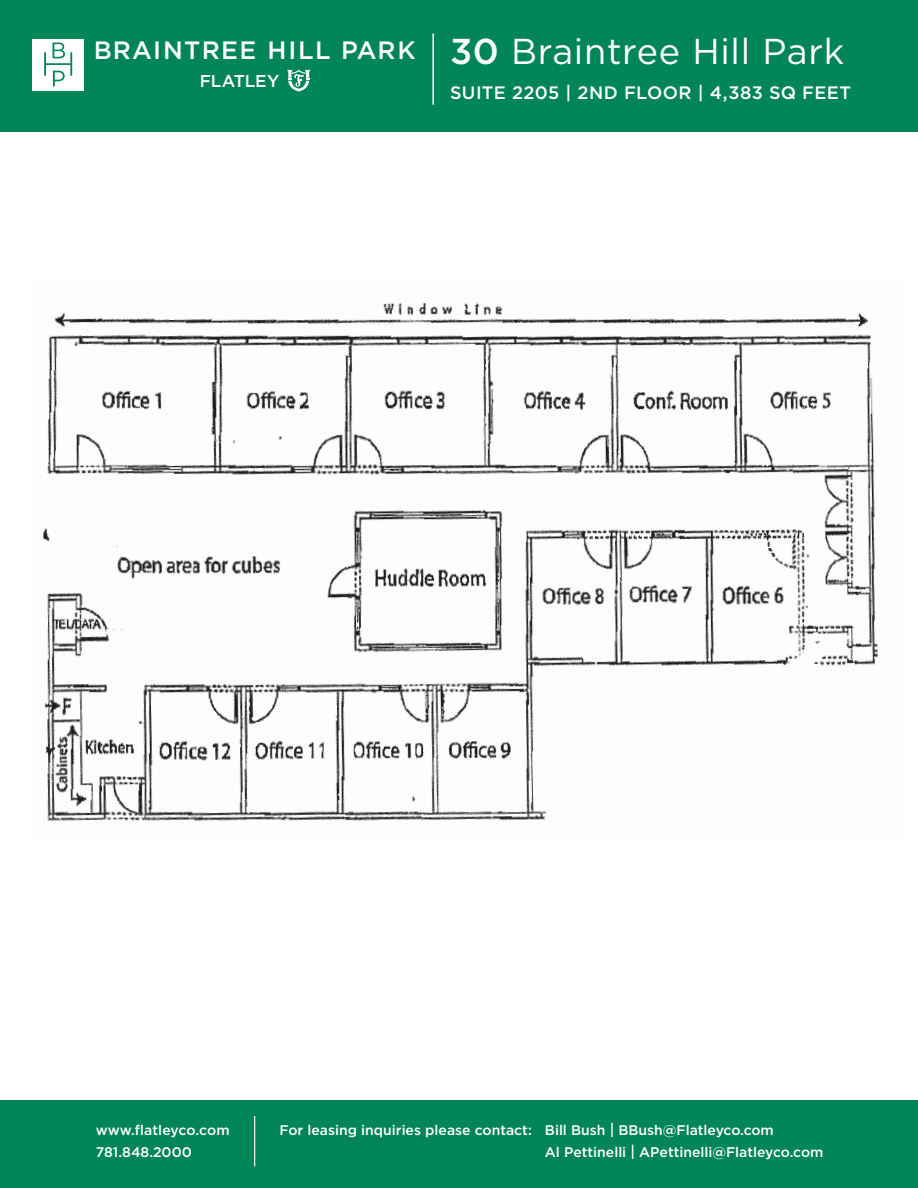
<style>
.page{position:relative;width:918px;height:1188px;background:#fff}
.page>*{position:absolute;margin:0;border:0;box-sizing:border-box;transform-origin:0 0}
.t1{font:36px "Gotham";letter-spacing:.02em;color:#fff}
.t2{font:500 25.05px "Gotham";letter-spacing:.05em;color:#fff}
.t3{font:500 18px "Gotham";letter-spacing:.02em;color:#fff}
.t4{font:500 17.1px "Gotham";letter-spacing:-.005em;color:#fff}
.t5{font:500 13.95px/22.5px "Gotham";color:#fff}
.s1{font-weight:500}
.s2{font-size:15.3px}
</style>
<div class="page">
<div style="left:0;top:0;width:918px;height:132px;background:#00845a"></div>
<hr style="left:432px;top:34px;width:2px;height:71px;background:#fff">
<div style="left:33px;top:39px;width:51px;height:51px;background:#fff"></div>
<svg style="left:44px;top:43px;width:28px;height:43px"></svg>
<svg style="left:287px;top:70px;width:23px;height:21px"></svg>
<div style="left:0;top:1100px;width:918px;height:88px;background:#00845a"></div>
<hr style="left:254px;top:1116px;width:1px;height:50px;background:#fff">
<img style="left:43px;top:302px;width:835px;height:519px">
<h2 class="t2" style="left:94px;top:34px;width:324px">BRAINTREE HILL PARK</h2>
<p class="t4" style="left:200px;top:70px;width:81px">FLATLEY</p>
<h1 class="t1" style="left:450px;top:28px;width:396px"><span class="s1">30</span> Braintree Hill Park</h1>
<p class="t3" style="left:450px;top:81px;width:403px">SUITE 2205 | 2ND FLOOR | 4,383 SQ FEET</p>
<p class="t5" style="left:96px;top:1119px;width:135px">www.flatleyco.com<br>781.848.2000</p>
<p class="t5" style="left:545px;top:1119px;width:280px;text-indent:-266px">For leasing inquiries please contact: Bill Bush <span class="s2">|</span> BBush@Flatleyco.com<br>Al Pettinelli <span class="s2">|</span> APettinelli@Flatleyco.com</p>
</div>
